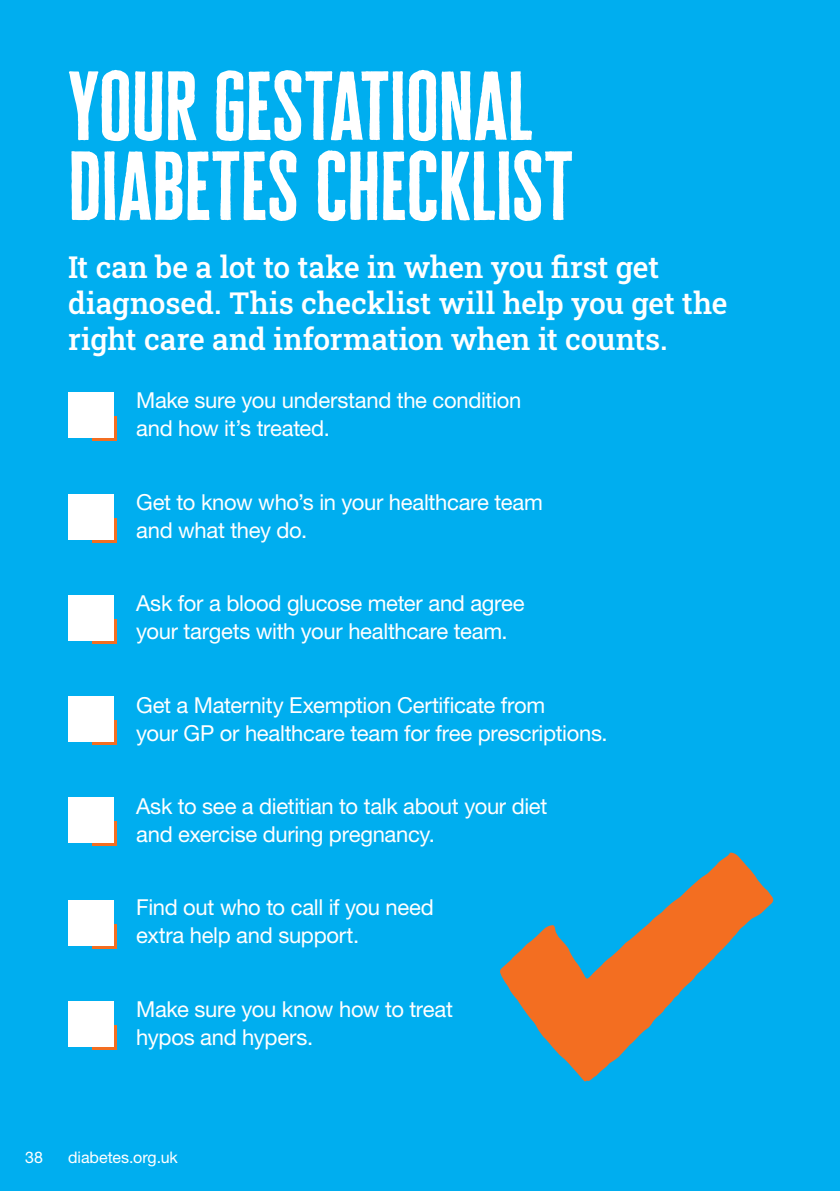
<style>
.page{position:relative;width:840px;height:1191px;background:#fff}
.page>*{position:absolute;margin:0;border:0;box-sizing:border-box;transform-origin:0 0}
.Heading_1__Cheddar{font:700 80px/80px "Diabetes UK Cheddar";letter-spacing:-.005em;color:#fff}
.IntroPara{font:500 30px/36px "Roboto Slab";letter-spacing:-.005em;color:#fff}
.Text{font:22px/28px "Helvetica Neue LT Std";letter-spacing:-.015em;color:#fff}
.Text-2{font:16px "Helvetica Neue LT Std";color:#fff}
</style>
<div class="page">
<div style="left:0;top:0;width:839px;height:1191px;background:#00aeef"></div>
<div style="left:92px;top:417px;width:24px;height:24px;background:linear-gradient(to right,#f36e21,#f36e21)"></div>
<div style="left:92px;top:720px;width:24px;height:24px;background:linear-gradient(to right,#f36e21,#f36e21)"></div>
<div style="left:92px;top:619px;width:24px;height:24px;background:linear-gradient(to right,#f36e21,#f36e21)"></div>
<div style="left:92px;top:924px;width:24px;height:24px;background:linear-gradient(to right,#f36e21,#f36e21)"></div>
<div style="left:92px;top:1025px;width:24px;height:24px;background:linear-gradient(to right,#f36e21,#f36e21)"></div>
<div style="left:92px;top:518px;width:24px;height:25px;background:linear-gradient(to right,#f36e21,#f36e21)"></div>
<div style="left:92px;top:821px;width:24px;height:25px;background:linear-gradient(to right,#f36e21,#f36e21)"></div>
<div style="left:68px;top:393px;width:45px;height:45px;background:#fff"></div>
<div style="left:68px;top:696px;width:45px;height:45px;background:#fff"></div>
<div style="left:68px;top:595px;width:45px;height:45px;background:#fff"></div>
<div style="left:68px;top:899px;width:45px;height:46px;background:#fff"></div>
<div style="left:68px;top:1001px;width:45px;height:45px;background:#fff"></div>
<div style="left:68px;top:494px;width:45px;height:46px;background:#fff"></div>
<div style="left:68px;top:797px;width:45px;height:46px;background:#fff"></div>
<svg style="left:500px;top:852px;width:272px;height:229px"></svg>
<p class="Heading_1__Cheddar" style="left:68px;top:66px;width:506px">YOUR GESTATIONAL<br>DIABETES CHECKLIST</p>
<p class="IntroPara" style="left:68px;top:248px;width:660px">It can be a lot to take in when you first get diagnosed. This checklist will help you get the right care and information when it counts.</p>
<p class="Text" style="left:136px;top:386px;width:386px">Make sure you understand the condition and how it’s treated.</p>
<p class="Text" style="left:136px;top:488px;width:408px">Get to know who’s in your healthcare team and what they do.</p>
<p class="Text" style="left:136px;top:589px;width:390px">Ask for a blood glucose meter and agree your targets with your healthcare team.</p>
<p class="Text" style="left:136px;top:690px;width:473px">Get a Maternity Exemption Certificate from<br>your GP or healthcare team for free prescriptions.</p>
<p class="Text" style="left:136px;top:792px;width:412px">Ask to see a dietitian to talk about your diet and exercise during pregnancy.</p>
<p class="Text" style="left:136px;top:893px;width:299px">Find out who to call if you need extra help and support.</p>
<p class="Text" style="left:136px;top:994px;width:318px">Make sure you know how to treat hypos and hypers.</p>
<p class="Text-2" style="left:25px;top:1147px;width:19px">38</p>
<p class="Text-2" style="left:68px;top:1147px;width:111px">diabetes.org.uk</p>
</div>
